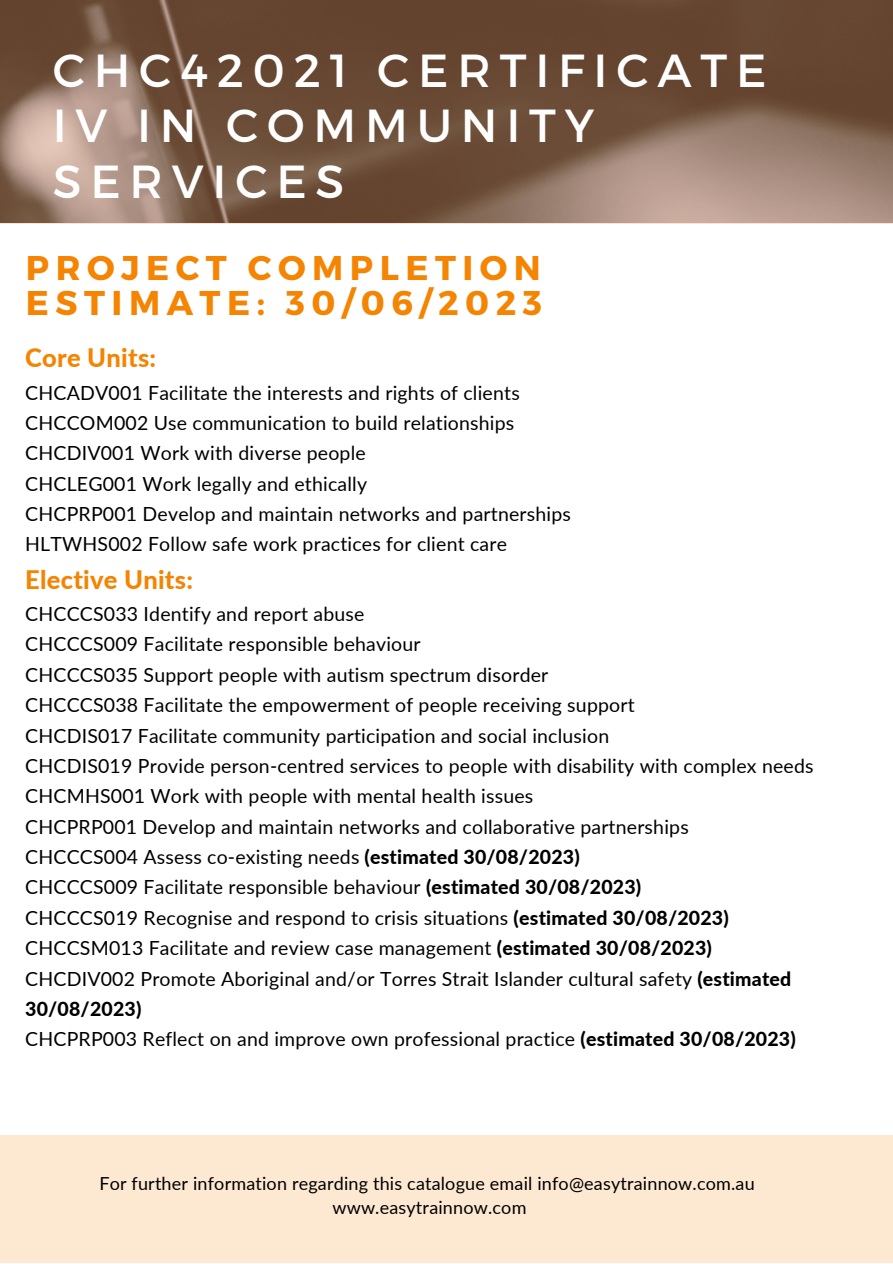
<style>
.page{position:relative;width:893px;height:1264px;background:#fff}
.page>*{position:absolute;margin:0;border:0;box-sizing:border-box;transform-origin:0 0}
.t1{font:46.35px/55.1px "Montserrat";letter-spacing:.19em;color:#fff}
.t2{font:700 34.2px/34.8px "Montserrat";letter-spacing:.19em;color:#f48401}
.t3{font:800 25.5px "Lato";letter-spacing:.01em;color:#f48401}
.t4{font:19.5px/30.3px "Lato";letter-spacing:.01em;color:#000}
.t5{font:18px/23.5px "Lato";letter-spacing:.01em;color:#000;text-align:center}
.s1{font-weight:800}
</style>
<div class="page">
<div style="left:0;top:1135px;width:892px;height:127px;background:#fde9d2"></div>
<svg style="left:0;top:0;width:892px;height:223px;background:#7c5d4a"></svg>
<h1 class="t1" style="left:53px;top:41px;width:715px">CHC42021 CERTIFICATE<br>IV IN COMMUNITY<br>SERVICES</h1>
<h2 class="t2" style="left:26px;top:249px;width:517px">PROJECT COMPLETION<br>ESTIMATE: 30/06/2023</h2>
<h3 class="t3" style="left:25px;top:342px;width:132px">Core Units:</h3>
<p class="t4" style="left:25px;top:377px;width:547px">CHCADV001 Facilitate the interests and rights of clients CHCCOM002 Use communication to build relationships CHCDIV001 Work with diverse people<br>CHCLEG001 Work legally and ethically<br>CHCPRP001 Develop and maintain networks and partnerships HLTWHS002 Follow safe work practices for client care</p>
<h3 class="t3" style="left:25px;top:563px;width:169px">Elective Units:</h3>
<p class="t4" style="left:25px;top:598px;width:789px">CHCCCS033 Identify and report abuse<br>CHCCCS009 Facilitate responsible behaviour<br>CHCCCS035 Support people with autism spectrum disorder<br>CHCCCS038 Facilitate the empowerment of people receiving support<br>CHCDIS017 Facilitate community participation and social inclusion<br>CHCDIS019 Provide person-centred services to people with disability with complex needs CHCMHS001 Work with people with mental health issues<br>CHCPRP001 Develop and maintain networks and collaborative partnerships<br>CHCCCS004 Assess co-existing needs <span class="s1">(estimated 30/08/2023)<br></span>CHCCCS009 Facilitate responsible behaviour <span class="s1">(estimated 30/08/2023)<br></span>CHCCCS019 Recognise and respond to crisis situations <span class="s1">(estimated 30/08/2023)<br></span>CHCCSM013 Facilitate and review case management <span class="s1">(estimated 30/08/2023)<br></span>CHCDIV002 Promote Aboriginal and/or Torres Strait Islander cultural safety <span class="s1">(estimated 30/08/2023)<br></span>CHCPRP003 Reflect on and improve own professional practice <span class="s1">(estimated 30/08/2023)</span></p>
<p class="t5" style="left:99px;top:1171px;width:657px">For further information regarding this catalogue email info@easytrainnow.com.au www.easytrainnow.com</p>
</div>
